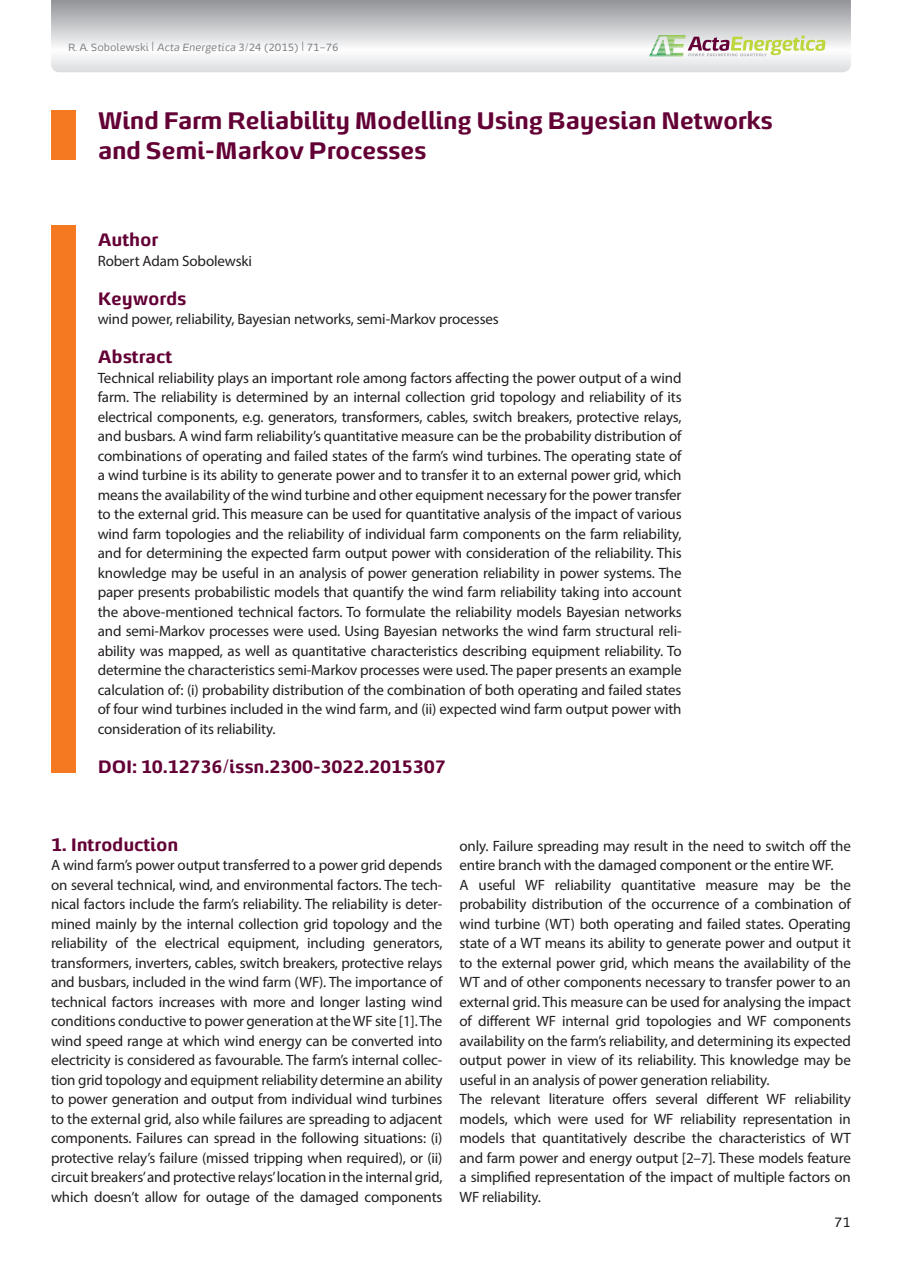
<style>
.page{position:relative;width:902px;height:1263px;background:#fff}
.page>*{position:absolute;margin:0;border:0;box-sizing:border-box;transform-origin:0 0}
.t1{font:700 24px/30.3px "Energa";letter-spacing:-.02em;color:#630035}
.t2{font:700 18px "Energa";letter-spacing:-.01em;color:#630035}
.t3{font:15px/19.5px "Myriad Pro";letter-spacing:-.01em;color:#231f20;text-align:justify}
.t4{font:13.5px "Energa";color:#231f20}
.t5{font:10.5px "Energa";letter-spacing:-.01em;color:#808285}
.s1{font-size:13.5px}
.s2{font-style:italic}
</style>
<div class="page">
<svg style="left:51px;top:0;width:799px;height:72px"></svg>
<svg style="left:649px;top:35px;width:176px;height:21px"></svg>
<div style="left:51px;top:110px;width:24px;height:49px;background:#f47921"></div>
<div style="left:51px;top:225px;width:24px;height:548px;background:#f47921"></div>
<p class="t5" style="left:68px;top:41px;width:272px">R. A. Sobolewski <span class="s1">|</span> <span class="s2">Acta Energetica</span> 3/24 (2015) <span class="s1">|</span> 71–76</p>
<h1 class="t1" style="left:98px;top:104px;width:677px">Wind Farm Reliability Modelling Using Bayesian Networks and Semi-Markov Processes</h1>
<p class="t2" style="left:98px;top:227px;width:62px">Author</p>
<p class="t3" style="left:98px;top:251px;width:156px">Robert Adam Sobolewski</p>
<p class="t2" style="left:98px;top:286px;width:90px">Keywords</p>
<p class="t3" style="left:98px;top:309px;width:402px">wind power, reliability, Bayesian networks, semi-Markov processes</p>
<p class="t2" style="left:98px;top:344px;width:76px">Abstract</p>
<p class="t3" style="left:98px;top:368px;width:585px">Technical reliability plays an important role among factors affecting the power output of a wind farm. The reliability is determined by an internal collection grid topology and reliability of its electrical components, e.g. generators, transformers, cables, switch breakers, protective relays, and busbars. A wind farm reliability’s quantitative measure can be the probability distribution of combinations of operating and failed states of the farm’s wind turbines. The operating state of a wind turbine is its ability to generate power and to transfer it to an external power grid, which means the availability of the wind turbine and other equipment necessary for the power transfer to the external grid. This measure can be used for quantitative analysis of the impact of various wind farm topologies and the reliability of individual farm components on the farm reliability, and for determining the expected farm output power with consideration of the reliability. This knowledge may be useful in an analysis of power generation reliability in power systems. The paper presents probabilistic models that quantify the wind farm reliability taking into account the above-mentioned technical factors. To formulate the reliability models Bayesian networks and semi-Markov processes were used. Using Bayesian networks the wind farm structural reli&shy;ability was mapped, as well as quantitative characteristics describing equipment reliability. To determine the characteristics semi-Markov processes were used. The paper presents an example calculation of: (i) probability distribution of the combination of both operating and failed states of four wind turbines included in the wind farm, and (ii) expected wind farm output power with consideration of its reliability.</p>
<p class="t2" style="left:98px;top:754px;width:349px">DOI: 10.12736/issn.2300-3022.2015307</p>
<p class="t2" style="left:51px;top:832px;width:129px">1. Introduction</p>
<p class="t3" style="left:51px;top:855px;width:393px">A wind farm’s power output transferred to a power grid depends on several technical, wind, and environmental factors. The tech&shy;nical factors include the farm’s reliability. The reliability is deter&shy;mined mainly by the internal collection grid topology and the reliability of the electrical equipment, including generators, transformers, inverters, cables, switch breakers, protective relays and busbars, included in the wind farm (WF). The importance of technical factors increases with more and longer lasting wind conditions conductive to power generation at the WF site [1]. The wind speed range at which wind energy can be converted into electricity is considered as favourable. The farm’s internal collec&shy;tion grid topology and equipment reliability determine an ability to power generation and output from individual wind turbines to the external grid, also while failures are spreading to adjacent components. Failures can spread in the following situations: (i) protective relay’s failure (missed tripping when required), or (ii) circuit breakers’ and protective relays’ location in the internal grid, which doesn’t allow for outage of the damaged components</p>
<p class="t3" style="left:459px;top:836px;width:393px;text-align:left">only. Failure spreading may result in the need to switch off the entire branch with the damaged component or the entire WF.<br>A useful WF reliability quantitative measure may be the probability distribution of the occurrence of a combination of wind turbine (WT) both operating and failed states. Operating state of a WT means its ability to generate power and output it to the external power grid, which means the availability of the WT and of other components necessary to transfer power to an external grid. This measure can be used for analysing the impact of different WF internal grid topologies and WF components availability on the farm’s reliability, and determining its expected output power in view of its reliability. This knowledge may be useful in an analysis of power generation reliability.<br>The relevant literature offers several different WF reliability models, which were used for WF reliability representation in models that quantitatively describe the characteristics of WT and farm power and energy output [2–7]. These models feature a simplified representation of the impact of multiple factors on WF reliability.</p>
<p class="t4" style="left:834px;top:1213px;width:18px">71</p>
</div>
